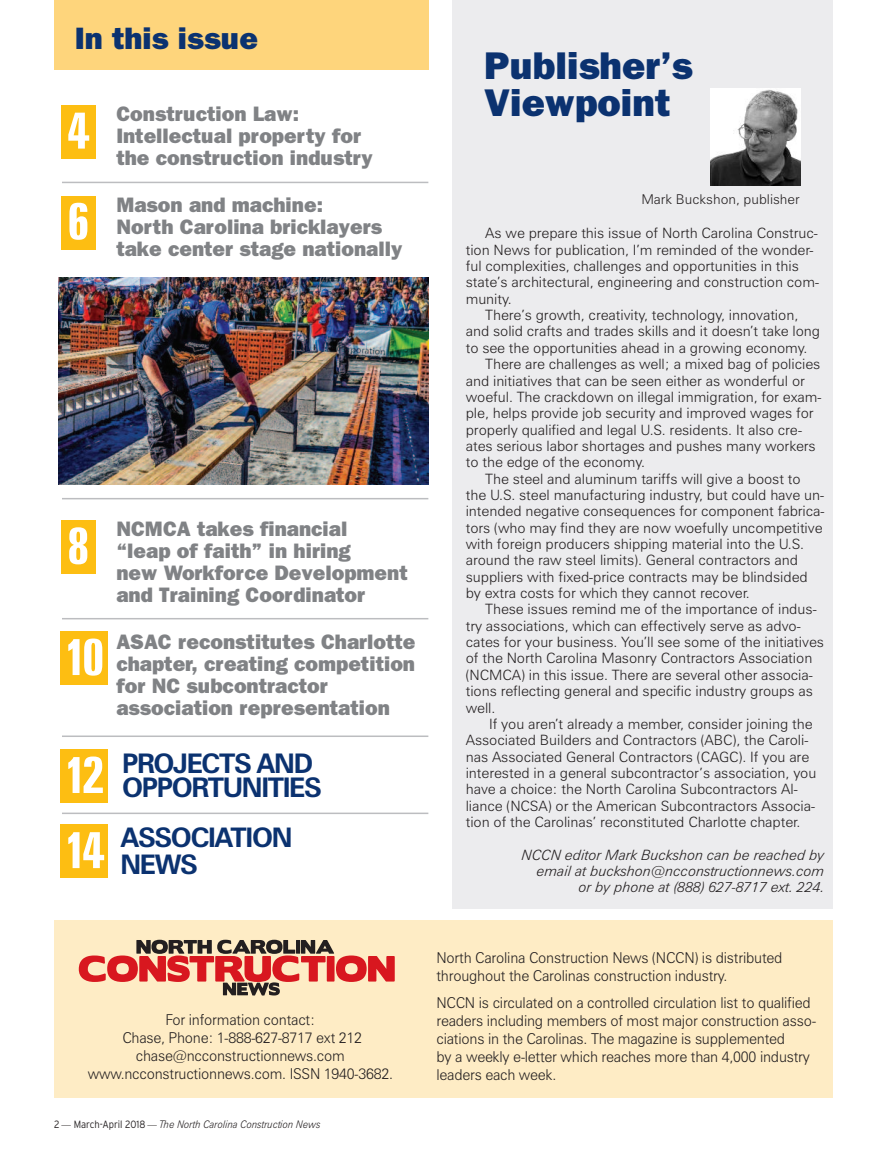
<style>
.page{position:relative;width:891px;height:1161px;background:#fff}
.page>*{position:absolute;margin:0;border:0;box-sizing:border-box;transform-origin:0 0}
.t1{font:700 extra-condensed 51.6px "Zurich BT";color:#fff}
.t2{font:800 38.7px/37px "Franklin Gothic";color:#0b3270}
.t3{font:800 31.05px "Franklin Gothic";color:#0b3270}
.t4{font:700 27px/24.2px "Zurich BT";letter-spacing:-.05em;color:#0b3270}
.t5{font:800 21px/22px "Franklin Gothic";color:#808285}
.t6{font:300 15px/18px "Zurich BT";letter-spacing:-.015em;color:#231f20;scale:.95 1}
.t7{font:300 14.25px/16.4px "Zurich BT";letter-spacing:-.005em;color:#231f20}
.t8{font:italic 300 14.25px/16.4px "Zurich BT";letter-spacing:-.005em;color:#231f20;text-align:right}
.t9{font:300 13.5px "Zurich BT";color:#231f20}
.t10{font:italic 300 10.5px "Zurich BT";color:#231f20;scale:.9 1}
.s1{font-stretch:extra-condensed;font-size:51.6px;color:#fff}
.s2{font-family:"Interstate";font-style:normal}
</style>
<div class="page">
<div style="left:54px;top:0;width:374px;height:70px;background:#fed57c"></div>
<div style="left:452px;top:0;width:381px;height:909px;background:#ececee"></div>
<img style="left:711px;top:88px;width:90px;height:97px">
<div style="left:61px;top:105px;width:35px;height:54px;background:#fdbe12"></div>
<hr style="left:62px;top:182px;width:366px;height:1px;background:#bcbdc0">
<div style="left:61px;top:196px;width:35px;height:53px;background:#fdbe12"></div>
<hr style="left:62px;top:498px;width:366px;height:1px;background:#bcbdc0">
<div style="left:61px;top:521px;width:35px;height:53px;background:#fdbe12"></div>
<hr style="left:62px;top:618px;width:366px;height:1px;background:#bcbdc0">
<div style="left:61px;top:750px;width:47px;height:53px;background:#fdbe12"></div>
<div style="left:61px;top:632px;width:47px;height:53px;background:#fdbe12"></div>
<hr style="left:62px;top:736px;width:366px;height:1px;background:#bcbdc0">
<hr style="left:62px;top:813px;width:366px;height:1px;background:#bcbdc0">
<div style="left:61px;top:825px;width:47px;height:53px;background:#fdbe12"></div>
<div style="left:54px;top:920px;width:779px;height:177px;background:#feecc5"></div>
<svg style="left:79px;top:940px;width:316px;height:56px"></svg>
<img style="left:58px;top:278px;width:370px;height:206px">
<h3 class="t3" style="left:75px;top:20px;width:185px">In this issue</h3>
<h1 class="t1" style="left:67px;top:111px;width:24px">4</h1>
<h1 class="t1" style="left:67px;top:202px;width:24px">6</h1>
<h3 class="t5" style="left:116px;top:103px;width:258px">Construction Law:<br>Intellectual property for the construction industry</h3>
<h3 class="t5" style="left:116px;top:193px;width:288px">Mason and machine:<br>North Carolina bricklayers take center stage nationally</h3>
<h1 class="t1" style="left:67px;top:527px;width:24px">8</h1>
<h1 class="t1" style="left:64px;top:638px;width:42px">10</h1>
<h3 class="t5" style="left:116px;top:518px;width:293px">NCMCA takes financial<br>“leap of faith” in hiring<br>new Workforce Development and Training Coordinator</h3>
<h3 class="t5" style="left:116px;top:631px;width:301px">ASAC reconstitutes Charlotte chapter, creating competition for NC subcontractor association representation</h3>
<h3 class="t4" style="left:122px;top:754px;width:201px">PROJECTS AND<br>OPPORTUNITIES</h3>
<h3 class="t4" style="left:121px;top:827px;width:173px;line-height:26.4px;text-indent:-56px"><span class="s1">14</span> ASSOCIATION<br>NEWS</h3>
<h1 class="t1" style="left:64px;top:756px;width:42px">12</h1>
<h2 class="t2" style="left:484px;top:47px;width:210px">Publisher’s<br>Viewpoint</h2>
<p class="t9" style="left:641px;top:194px;width:160px">Mark Buckshon, publisher</p>
<p class="t7" style="left:466px;top:226px;width:355px;text-indent:20px">As we prepare this issue of North Carolina Construc&shy;tion News for publication, I’m reminded of the wonder&shy;ful complexities, challenges and opportunities in this state’s architectural, engineering and construction com&shy;munity.</p>
<p class="t7" style="left:485px;top:308px;width:315px">There’s growth, creativity, technology, innovation,</p>
<p class="t7" style="left:466px;top:325px;width:356px">and solid crafts and trades skills and it doesn’t take long</p>
<p class="t7" style="left:466px;top:341px;width:343px">to see the opportunities ahead in a growing economy.</p>
<p class="t7" style="left:485px;top:357px;width:337px">There are challenges as well; a mixed bag of policies</p>
<p class="t7" style="left:466px;top:374px;width:341px">and initiatives that can be seen either as wonderful or</p>
<p class="t7" style="left:466px;top:390px;width:357px">woeful. The crackdown on illegal immigration, for exam-</p>
<p class="t7" style="left:466px;top:406px;width:349px">ple, helps provide job security and improved wages for</p>
<p class="t7" style="left:466px;top:423px;width:338px">properly qualified and legal U.S. residents. It also cre-</p>
<p class="t7" style="left:466px;top:439px;width:352px">ates serious labor shortages and pushes many workers</p>
<p class="t7" style="left:466px;top:455px;width:181px">to the edge of the economy.</p>
<p class="t7" style="left:485px;top:472px;width:317px">The steel and aluminum tariffs will give a boost to</p>
<p class="t7" style="left:466px;top:488px;width:360px">the U.S. steel manufacturing industry, but could have un-</p>
<p class="t7" style="left:466px;top:504px;width:360px">intended negative consequences for component fabrica-</p>
<p class="t7" style="left:466px;top:521px;width:358px">tors (who may find they are now woefully uncompetitive</p>
<p class="t7" style="left:466px;top:537px;width:340px">with foreign producers shipping material into the U.S.</p>
<p class="t7" style="left:466px;top:553px;width:334px">around the raw steel limits). General contractors and</p>
<p class="t7" style="left:466px;top:570px;width:344px">suppliers with fixed-price contracts may be blindsided</p>
<p class="t7" style="left:466px;top:586px;width:286px">by extra costs for which they cannot recover.</p>
<p class="t7" style="left:485px;top:602px;width:333px">These issues remind me of the importance of indus-</p>
<p class="t7" style="left:466px;top:619px;width:337px">try associations, which can effectively serve as advo-</p>
<p class="t7" style="left:466px;top:635px;width:360px">cates for your business. You’ll see some of the initiatives</p>
<p class="t7" style="left:466px;top:652px;width:348px">of the North Carolina Masonry Contractors Association</p>
<p class="t7" style="left:466px;top:668px;width:349px">(NCMCA) in this issue. There are several other associa-</p>
<p class="t7" style="left:466px;top:684px;width:349px">tions reflecting general and specific industry groups as</p>
<p class="t7" style="left:466px;top:701px;width:31px">well.</p>
<p class="t7" style="left:489px;top:717px;width:325px">If you aren’t already a member, consider joining the</p>
<p class="t7" style="left:466px;top:733px;width:344px">Associated Builders and Contractors (ABC), the Caroli-</p>
<p class="t7" style="left:466px;top:750px;width:345px">nas Associated General Contractors (CAGC). If you are</p>
<p class="t7" style="left:466px;top:766px;width:352px">interested in a general subcontractor’s association, you</p>
<p class="t7" style="left:466px;top:782px;width:333px">have a choice: the North Carolina Subcontractors Al-</p>
<p class="t7" style="left:466px;top:799px;width:351px">liance (NCSA) or the American Subcontractors Associa-</p>
<p class="t7" style="left:466px;top:815px;width:336px">tion of the Carolinas’ reconstituted Charlotte chapter.</p>
<p class="t8" style="left:522px;top:848px;width:304px">NCCN editor Mark Buckshon can be reached by email at buckshon@ncconstructionnews.com or by phone at (888) 627-8717 ext. 224.</p>
<p class="t6" style="left:88px;top:1012px;width:323px;text-align:center">For information contact:<br>Chase, Phone: 1-888-627-8717 ext 212 chase@ncconstructionnews.com www.ncconstructionnews.com. ISSN 1940-3682.</p>
<p class="t10" style="left:54px;top:1120px;width:298px"><span class="s2">2</span> — <span class="s2">March-April 2018</span> — The North Carolina Construction News</p>
<p class="t6" style="left:436px;top:950px;width:366px">North Carolina Construction News (NCCN) is distributed throughout the Carolinas construction industry.</p>
<p class="t6" style="left:436px;top:995px;width:401px">NCCN is circulated on a controlled circulation list to qualified readers including members of most major construction asso&shy;ciations in the Carolinas. The magazine is supplemented<br>by a weekly e-letter which reaches more than 4,000 industry leaders each week.</p>
</div>
